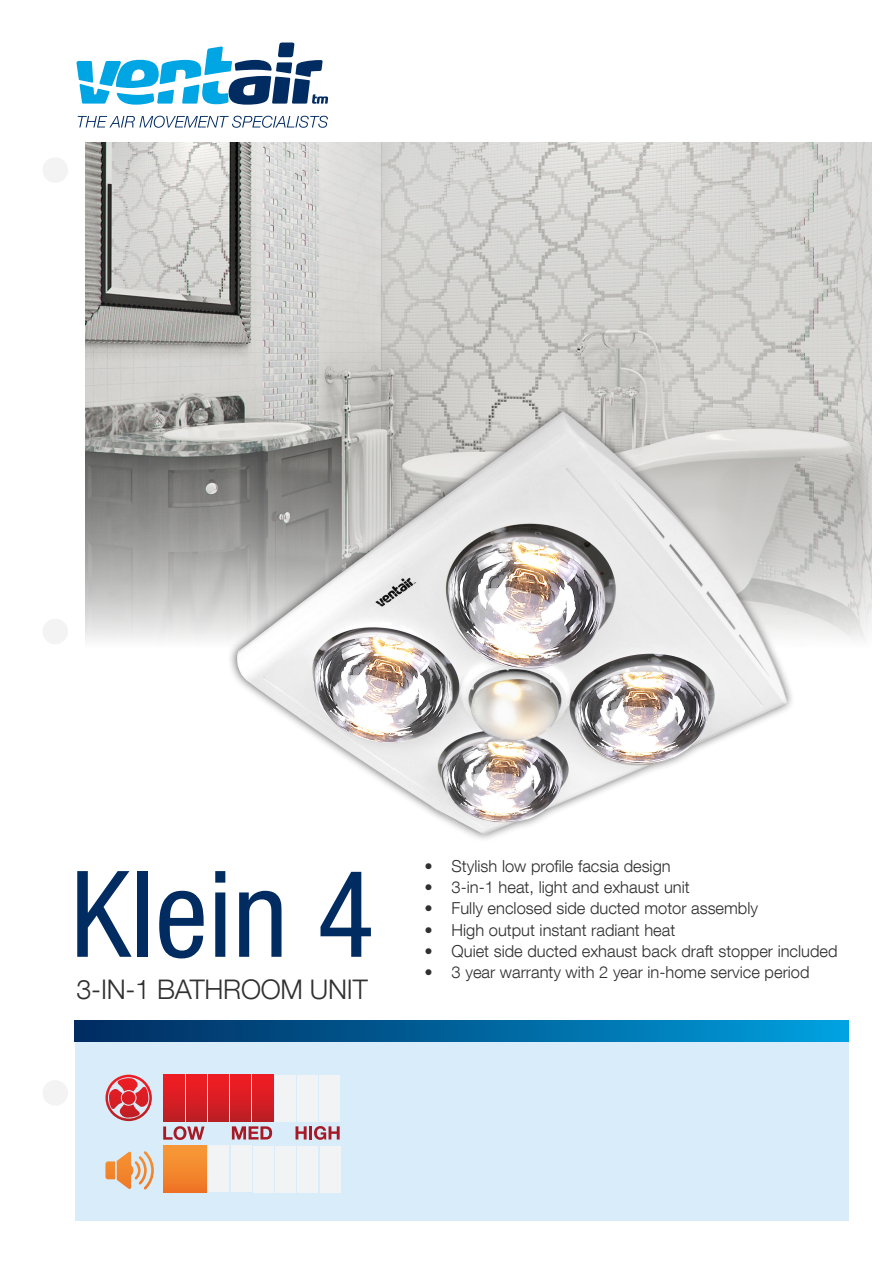
<style>
.page{position:relative;width:893px;height:1263px;background:#fff}
.page>*{position:absolute;margin:0;border:0;box-sizing:border-box;transform-origin:0 0}
.t1{font:condensed 120px "Helvetica Neue LT Com";color:#002c62}
.t2{font:300 27px "Helvetica Neue LT Com";letter-spacing:-.01em;color:#312f30}
.t3{font:300 16.5px "Helvetica Neue LT Com";color:#312f30}
</style>
<div class="page">
<svg style="left:78px;top:116px;width:250px;height:11px"></svg>
<svg style="left:77px;top:43px;width:251px;height:62px"></svg>
<div style="left:75px;top:1020px;width:774px;height:22px;background:linear-gradient(to right,#01295d,#009fdd)"></div>
<div style="left:75px;top:1042px;width:774px;height:178px;background:#d8edf9"></div>
<img style="left:85px;top:142px;width:787px;height:498px">
<div style="left:164px;top:1075px;width:20px;height:46px;background:linear-gradient(to bottom,#f51c23,#bd1e24)"></div>
<div style="left:186px;top:1075px;width:20px;height:46px;background:linear-gradient(to bottom,#f51c23,#bd1e24)"></div>
<div style="left:208px;top:1075px;width:21px;height:46px;background:linear-gradient(to bottom,#f51c23,#bd1e24)"></div>
<div style="left:231px;top:1075px;width:20px;height:46px;background:linear-gradient(to bottom,#f41c23,#bd1e24)"></div>
<div style="left:253px;top:1075px;width:20px;height:46px;background:linear-gradient(to bottom,#f41c23,#bd1e24)"></div>
<div style="left:275px;top:1075px;width:20px;height:46px;background:#f2f3f4"></div>
<div style="left:297px;top:1075px;width:21px;height:46px;background:#f2f3f4"></div>
<div style="left:164px;top:1145px;width:21px;height:47px;background:linear-gradient(to bottom,#f89c38,#ef7525)"></div>
<div style="left:186px;top:1145px;width:21px;height:47px;background:linear-gradient(to bottom,#f89c38,#ef7525)"></div>
<div style="left:209px;top:1145px;width:20px;height:47px;background:#f2f3f4"></div>
<div style="left:231px;top:1145px;width:20px;height:47px;background:#f2f3f4"></div>
<svg style="left:163px;top:1126px;width:41px;height:14px"></svg>
<svg style="left:232px;top:1126px;width:40px;height:13px"></svg>
<svg style="left:295px;top:1126px;width:45px;height:14px"></svg>
<svg style="left:105px;top:1151px;width:49px;height:38px"></svg>
<svg style="left:105px;top:1075px;width:47px;height:46px"></svg>
<div style="left:253px;top:1146px;width:20px;height:46px;background:#f2f3f4"></div>
<div style="left:275px;top:1146px;width:21px;height:46px;background:#f2f3f4"></div>
<div style="left:298px;top:1146px;width:20px;height:46px;background:#f2f3f4"></div>
<div style="left:320px;top:1146px;width:20px;height:46px;background:#f2f3f4"></div>
<div style="left:320px;top:1075px;width:20px;height:46px;background:#f2f3f4"></div>
<img style="left:231px;top:405px;width:565px;height:434px">
<div style="left:43px;top:619px;width:25px;height:25px;background:#f4f3f3;border-radius:50%"></div>
<div style="left:43px;top:1080px;width:25px;height:26px;background:#f4f3f3;border-radius:50%"></div>
<div style="left:43px;top:157px;width:25px;height:26px;background:#f4f3f3;border-radius:50%"></div>
<p class="t1" style="left:70px;top:844px;width:306px">Klein 4</p>
<p class="t2" style="left:77px;top:973px;width:293px">3-IN-1 BATHROOM UNIT</p>
<p class="t3" style="left:425px;top:856px;width:248px">• Stylish low profile facsia design</p>
<p class="t3" style="left:425px;top:877px;width:267px">• 3-in-1 heat, light and exhaust unit</p>
<p class="t3" style="left:425px;top:898px;width:335px">• Fully enclosed side ducted motor assembly</p>
<p class="t3" style="left:425px;top:919px;width:252px">• High output instant radiant heat</p>
<p class="t3" style="left:425px;top:941px;width:414px">• Quiet side ducted exhaust back draft stopper included</p>
<p class="t3" style="left:425px;top:962px;width:386px">• 3 year warranty with 2 year in-home service period</p>
</div>
